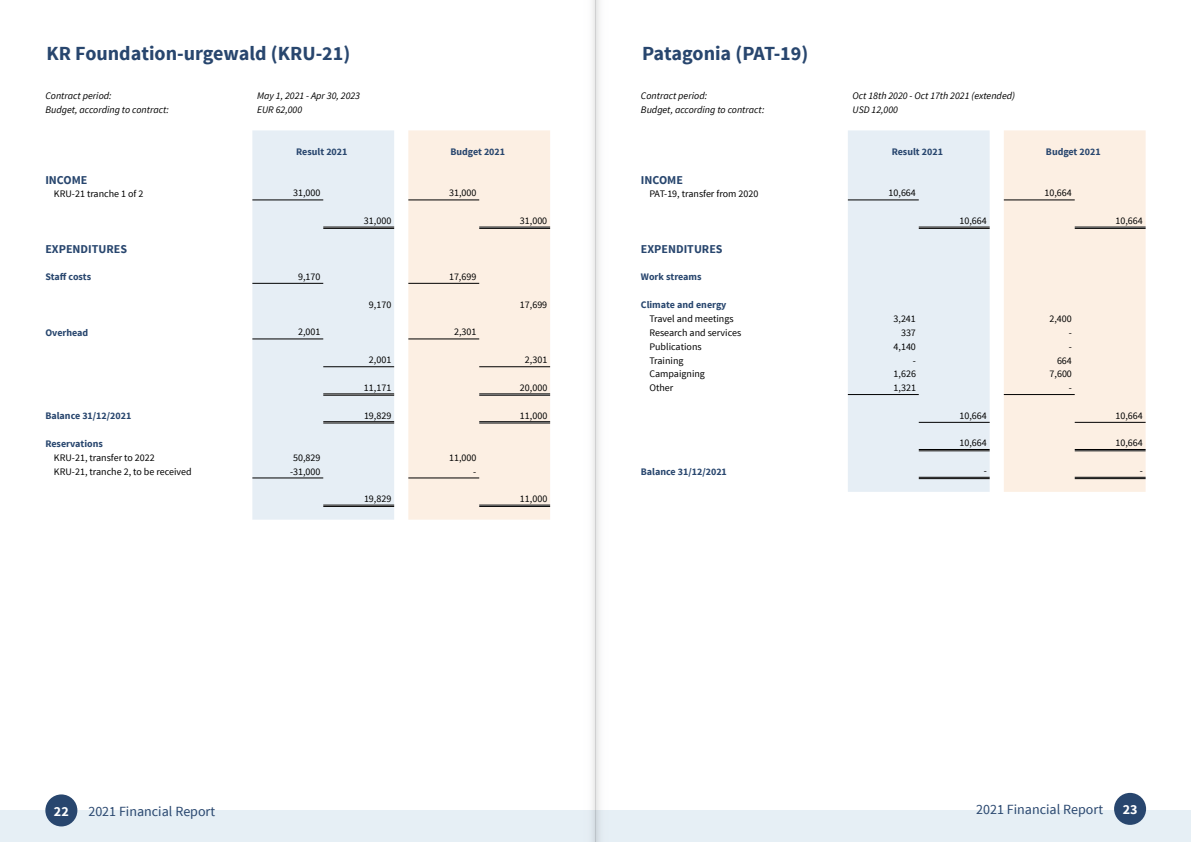
<style>
.page{position:relative;width:1191px;height:842px;background:#fff}
.page>*{position:absolute;margin:0;border:0;box-sizing:border-box;transform-origin:0 0}
.t1{font:700 20px "Source Sans Pro";color:#28466e}
.t2{font:14px "Source Sans Pro";color:#28466e}
.t3{font:700 14px "Source Sans Pro";color:#fff}
.t4{font:700 12px "Source Sans Pro";color:#28466e}
.t5{font:10px "Source Sans Pro";color:#000}
.t6{font:italic 10px "Source Sans Pro";color:#000}
.t7{font:700 10px "Source Sans Pro";color:#28466e}
</style>
<div class="page">
<div style="left:0;top:810px;width:1191px;height:32px;background:#e6eff5"></div>
<div style="left:45px;top:794px;width:32px;height:32px;background:#28466e;border-radius:50%"></div>
<div style="left:1114px;top:793px;width:32px;height:32px;background:#28466e;border-radius:50%"></div>
<svg style="left:595px;top:0;width:5px;height:842px"></svg>
<div style="left:578px;top:0;width:17px;height:842px;background:#fefefe"></div>
<div style="left:252px;top:130px;width:142px;height:390px;background:#e6eef5"></div>
<div style="left:408px;top:130px;width:142px;height:390px;background:#fcefe3"></div>
<hr style="left:323px;top:421px;width:71px;height:2px;background:#fff">
<hr style="left:479px;top:421px;width:71px;height:2px;background:#fff">
<hr style="left:408px;top:477px;width:71px;height:1px;background:#000">
<hr style="left:323px;top:505px;width:71px;height:1px;background:#000">
<hr style="left:323px;top:506px;width:71px;height:1px;background:#000">
<hr style="left:479px;top:505px;width:71px;height:1px;background:#000">
<hr style="left:479px;top:506px;width:71px;height:1px;background:#000">
<hr style="left:252px;top:199px;width:71px;height:1px;background:#000">
<hr style="left:408px;top:199px;width:71px;height:1px;background:#000">
<hr style="left:323px;top:227px;width:71px;height:1px;background:#000">
<hr style="left:323px;top:228px;width:71px;height:1px;background:#000">
<hr style="left:479px;top:227px;width:71px;height:1px;background:#000">
<hr style="left:479px;top:228px;width:71px;height:1px;background:#000">
<hr style="left:252px;top:283px;width:71px;height:1px;background:#000">
<hr style="left:408px;top:283px;width:71px;height:1px;background:#000">
<hr style="left:252px;top:338px;width:71px;height:1px;background:#000">
<hr style="left:408px;top:338px;width:71px;height:1px;background:#000">
<hr style="left:323px;top:394px;width:71px;height:1px;background:#000">
<hr style="left:323px;top:395px;width:71px;height:1px;background:#000">
<hr style="left:479px;top:394px;width:71px;height:1px;background:#000">
<hr style="left:479px;top:395px;width:71px;height:1px;background:#000">
<hr style="left:323px;top:421px;width:71px;height:1px;background:#000">
<hr style="left:323px;top:423px;width:71px;height:1px;background:#000">
<hr style="left:479px;top:421px;width:71px;height:1px;background:#000">
<hr style="left:479px;top:423px;width:71px;height:1px;background:#000">
<hr style="left:323px;top:366px;width:71px;height:1px;background:#000">
<hr style="left:479px;top:366px;width:71px;height:1px;background:#000">
<hr style="left:252px;top:477px;width:71px;height:1px;background:#000">
<div style="left:848px;top:130px;width:141px;height:362px;background:#e6eef5"></div>
<div style="left:1003px;top:130px;width:142px;height:362px;background:#fcefe3"></div>
<hr style="left:848px;top:199px;width:70px;height:1px;background:#000">
<hr style="left:1003px;top:199px;width:71px;height:1px;background:#000">
<hr style="left:918px;top:449px;width:71px;height:1px;background:#000">
<hr style="left:918px;top:450px;width:71px;height:1px;background:#000">
<hr style="left:1074px;top:449px;width:71px;height:1px;background:#000">
<hr style="left:1074px;top:450px;width:71px;height:1px;background:#000">
<hr style="left:918px;top:477px;width:71px;height:1px;background:#000">
<hr style="left:918px;top:478px;width:71px;height:1px;background:#000">
<hr style="left:1074px;top:477px;width:71px;height:1px;background:#000">
<hr style="left:1074px;top:478px;width:71px;height:1px;background:#000">
<hr style="left:848px;top:394px;width:70px;height:1px;background:#000">
<hr style="left:1003px;top:394px;width:71px;height:1px;background:#000">
<hr style="left:1074px;top:422px;width:71px;height:1px;background:#000">
<hr style="left:918px;top:227px;width:71px;height:1px;background:#000">
<hr style="left:918px;top:228px;width:71px;height:1px;background:#000">
<hr style="left:1074px;top:227px;width:71px;height:1px;background:#000">
<hr style="left:1074px;top:228px;width:71px;height:1px;background:#000">
<hr style="left:918px;top:422px;width:71px;height:1px;background:#000">
<h1 class="t1" style="left:46px;top:41px;width:305px">KR Foundation-urgewald (KRU-21)</h1>
<p class="t6" style="left:45px;top:90px;width:68px">Contract period:</p>
<p class="t6" style="left:257px;top:90px;width:104px">May 1, 2021 - Apr 30, 2023</p>
<p class="t6" style="left:45px;top:104px;width:125px">Budget, according to contract:</p>
<p class="t6" style="left:257px;top:104px;width:47px">EUR 62,000</p>
<p class="t7" style="left:296px;top:145px;width:53px">Result 2021</p>
<p class="t7" style="left:450px;top:145px;width:56px">Budget 2021</p>
<p class="t4" style="left:45px;top:172px;width:44px">INCOME</p>
<p class="t5" style="left:54px;top:187px;width:91px">KRU-21 tranche 1 of 2</p>
<p class="t5" style="left:293px;top:187px;width:29px">31,000</p>
<p class="t5" style="left:449px;top:187px;width:29px">31,000</p>
<p class="t5" style="left:364px;top:214px;width:29px">31,000</p>
<p class="t5" style="left:520px;top:214px;width:29px">31,000</p>
<p class="t4" style="left:45px;top:241px;width:83px">EXPENDITURES</p>
<p class="t7" style="left:45px;top:270px;width:47px">Staff costs</p>
<p class="t5" style="left:298px;top:270px;width:24px">9,170</p>
<p class="t5" style="left:449px;top:270px;width:29px">17,699</p>
<p class="t5" style="left:369px;top:298px;width:24px">9,170</p>
<p class="t5" style="left:520px;top:298px;width:29px">17,699</p>
<p class="t7" style="left:45px;top:326px;width:44px">Overhead</p>
<p class="t5" style="left:298px;top:326px;width:24px">2,001</p>
<p class="t5" style="left:454px;top:326px;width:24px">2,301</p>
<p class="t5" style="left:369px;top:354px;width:24px">2,001</p>
<p class="t5" style="left:525px;top:354px;width:24px">2,301</p>
<p class="t5" style="left:364px;top:381px;width:29px">11,171</p>
<p class="t5" style="left:520px;top:381px;width:29px">20,000</p>
<p class="t7" style="left:45px;top:409px;width:87px">Balance 31/12/2021</p>
<p class="t5" style="left:364px;top:409px;width:29px">19,829</p>
<p class="t5" style="left:520px;top:409px;width:29px">11,000</p>
<p class="t7" style="left:45px;top:437px;width:59px">Reservations</p>
<p class="t5" style="left:54px;top:451px;width:102px">KRU-21, transfer to 2022</p>
<p class="t5" style="left:293px;top:451px;width:29px">50,829</p>
<p class="t5" style="left:449px;top:451px;width:29px">11,000</p>
<p class="t5" style="left:54px;top:465px;width:139px">KRU-21, tranche 2, to be received</p>
<p class="t5" style="left:290px;top:465px;width:32px">-31,000</p>
<p class="t5" style="left:473px;top:465px;width:5px">-</p>
<p class="t5" style="left:364px;top:492px;width:29px">19,829</p>
<p class="t5" style="left:520px;top:492px;width:29px">11,000</p>
<h1 class="t1" style="left:642px;top:41px;width:168px">Patagonia (PAT-19)</h1>
<p class="t6" style="left:641px;top:90px;width:68px">Contract period:</p>
<p class="t6" style="left:852px;top:90px;width:164px">Oct 18th 2020 - Oct 17th 2021 (extended)</p>
<p class="t6" style="left:641px;top:104px;width:125px">Budget, according to contract:</p>
<p class="t6" style="left:852px;top:104px;width:47px">USD 12,000</p>
<p class="t7" style="left:891px;top:145px;width:53px">Result 2021</p>
<p class="t7" style="left:1046px;top:145px;width:56px">Budget 2021</p>
<p class="t4" style="left:641px;top:172px;width:44px">INCOME</p>
<p class="t5" style="left:649px;top:187px;width:110px">PAT-19, transfer from 2020</p>
<p class="t5" style="left:888px;top:187px;width:29px">10,664</p>
<p class="t5" style="left:1044px;top:187px;width:29px">10,664</p>
<p class="t5" style="left:959px;top:214px;width:29px">10,664</p>
<p class="t5" style="left:1115px;top:214px;width:29px">10,664</p>
<p class="t4" style="left:641px;top:241px;width:83px">EXPENDITURES</p>
<p class="t7" style="left:641px;top:270px;width:62px">Work streams</p>
<p class="t7" style="left:641px;top:298px;width:87px">Climate and energy</p>
<p class="t5" style="left:649px;top:312px;width:86px">Travel and meetings</p>
<p class="t5" style="left:893px;top:312px;width:24px">3,241</p>
<p class="t5" style="left:1049px;top:312px;width:24px">2,400</p>
<p class="t5" style="left:649px;top:326px;width:93px">Research and services</p>
<p class="t5" style="left:901px;top:326px;width:16px">337</p>
<p class="t5" style="left:1068px;top:326px;width:5px">-</p>
<p class="t5" style="left:649px;top:340px;width:54px">Publications</p>
<p class="t5" style="left:893px;top:340px;width:24px">4,140</p>
<p class="t5" style="left:1068px;top:340px;width:5px">-</p>
<p class="t5" style="left:649px;top:354px;width:36px">Training</p>
<p class="t5" style="left:913px;top:354px;width:5px">-</p>
<p class="t5" style="left:1057px;top:354px;width:16px">664</p>
<p class="t5" style="left:649px;top:368px;width:57px">Campaigning</p>
<p class="t5" style="left:893px;top:368px;width:24px">1,626</p>
<p class="t5" style="left:1049px;top:368px;width:24px">7,600</p>
<p class="t5" style="left:649px;top:382px;width:25px">Other</p>
<p class="t5" style="left:893px;top:382px;width:24px">1,321</p>
<p class="t5" style="left:1068px;top:382px;width:5px">-</p>
<p class="t5" style="left:959px;top:409px;width:29px">10,664</p>
<p class="t5" style="left:1115px;top:409px;width:29px">10,664</p>
<p class="t5" style="left:959px;top:437px;width:29px">10,664</p>
<p class="t5" style="left:1115px;top:437px;width:29px">10,664</p>
<p class="t7" style="left:641px;top:465px;width:87px">Balance 31/12/2021</p>
<p class="t5" style="left:983px;top:465px;width:5px">-</p>
<p class="t5" style="left:1139px;top:465px;width:5px">-</p>
<h2 class="t3" style="left:54px;top:802px;width:16px">22</h2>
<h2 class="t2" style="left:88px;top:802px;width:128px">2021 Financial Report</h2>
<h2 class="t2" style="left:976px;top:801px;width:128px">2021 Financial Report</h2>
<h2 class="t3" style="left:1122px;top:800px;width:16px">23</h2>
</div>
